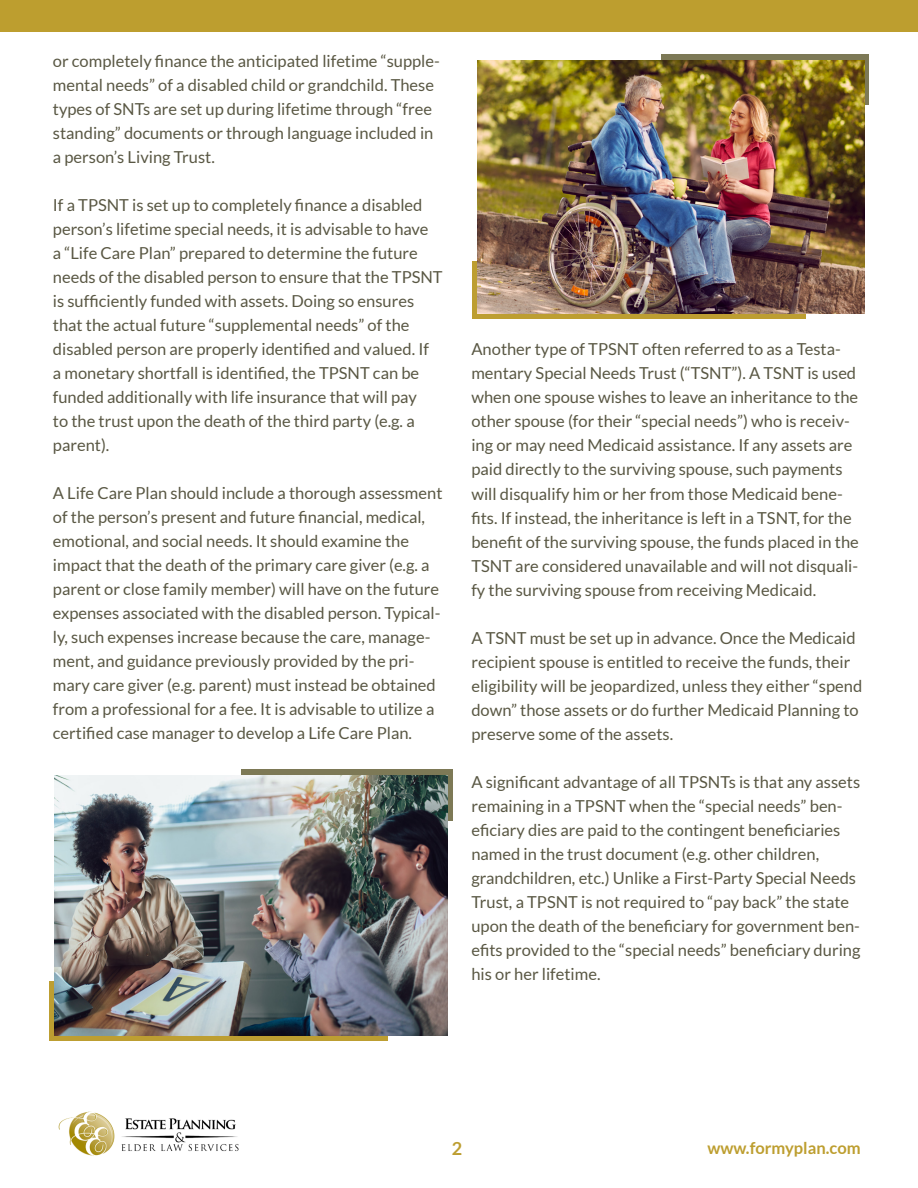
<style>
.page{position:relative;width:918px;height:1188px;background:#fff}
.page>*{position:absolute;margin:0;border:0;box-sizing:border-box;transform-origin:0 0}
.t1{font:700 18px "Lato";color:#bd9e31}
.t2{font:16.5px/24px "Lato";color:#595743}
.t3{font:700 16.5px "Lato";color:#bd9e2f}
</style>
<div class="page">
<div style="left:0;top:0;width:918px;height:31px;background:#bd9e2f"></div>
<img style="left:58px;top:1111px;width:181px;height:45px">
<div style="left:241px;top:769px;width:212px;height:52px;background:#7d7956"></div>
<div style="left:50px;top:981px;width:338px;height:59px;background:#bd9e31"></div>
<img style="left:55px;top:776px;width:393px;height:260px">
<div style="left:661px;top:54px;width:208px;height:50px;background:#7d7956"></div>
<div style="left:472px;top:261px;width:334px;height:57px;background:#bd9e31"></div>
<img style="left:478px;top:61px;width:387px;height:253px">
<p class="t2" style="left:53px;top:49px;width:388px">or completely finance the anticipated lifetime “supple&shy;mental needs” of a disabled child or grandchild. These types of SNTs are set up during lifetime through “free standing” documents or through language included in a person’s Living Trust.</p>
<p class="t2" style="left:53px;top:193px;width:391px">If a TPSNT is set up to completely finance a disabled person’s lifetime special needs, it is advisable to have<br>a “Life Care Plan” prepared to determine the future needs of the disabled person to ensure that the TPSNT is sufficiently funded with assets. Doing so ensures that the actual future “supplemental needs” of the disabled person are properly identified and valued. If<br>a monetary shortfall is identified, the TPSNT can be funded additionally with life insurance that will pay<br>to the trust upon the death of the third party (e.g. a parent).</p>
<p class="t2" style="left:53px;top:481px;width:391px">A Life Care Plan should include a thorough assessment of the person’s present and future financial, medical, emotional, and social needs. It should examine the impact that the death of the primary care giver (e.g. a parent or close family member) will have on the future expenses associated with the disabled person. Typical&shy;ly, such expenses increase because the care, manage&shy;ment, and guidance previously provided by the pri&shy;mary care giver (e.g. parent) must instead be obtained from a professional for a fee. It is advisable to utilize a certified case manager to develop a Life Care Plan.</p>
<p class="t2" style="left:471px;top:337px;width:389px">Another type of TPSNT often referred to as a Testa&shy;mentary Special Needs Trust (“TSNT”). A TSNT is used when one spouse wishes to leave an inheritance to the other spouse (for their “special needs”) who is receiv&shy;ing or may need Medicaid assistance. If any assets are paid directly to the surviving spouse, such payments will disqualify him or her from those Medicaid bene&shy;fits. If instead, the inheritance is left in a TSNT, for the benefit of the surviving spouse, the funds placed in the TSNT are considered unavailable and will not disquali&shy;fy the surviving spouse from receiving Medicaid.</p>
<p class="t2" style="left:471px;top:625px;width:392px">A TSNT must be set up in advance. Once the Medicaid recipient spouse is entitled to receive the funds, their eligibility will be jeopardized, unless they either “spend down” those assets or do further Medicaid Planning to preserve some of the assets.</p>
<p class="t2" style="left:471px;top:769px;width:391px">A significant advantage of all TPSNTs is that any assets remaining in a TPSNT when the “special needs” ben&shy;eficiary dies are paid to the contingent beneficiaries named in the trust document (e.g. other children, grandchildren, etc.) Unlike a First-Party Special Needs Trust, a TPSNT is not required to “pay back” the state upon the death of the beneficiary for government ben&shy;efits provided to the “special needs” beneficiary during his or her lifetime.</p>
<p class="t1" style="left:452px;top:1138px;width:12px">2</p>
<p class="t3" style="left:707px;top:1138px;width:155px">www.formyplan.com</p>
</div>
